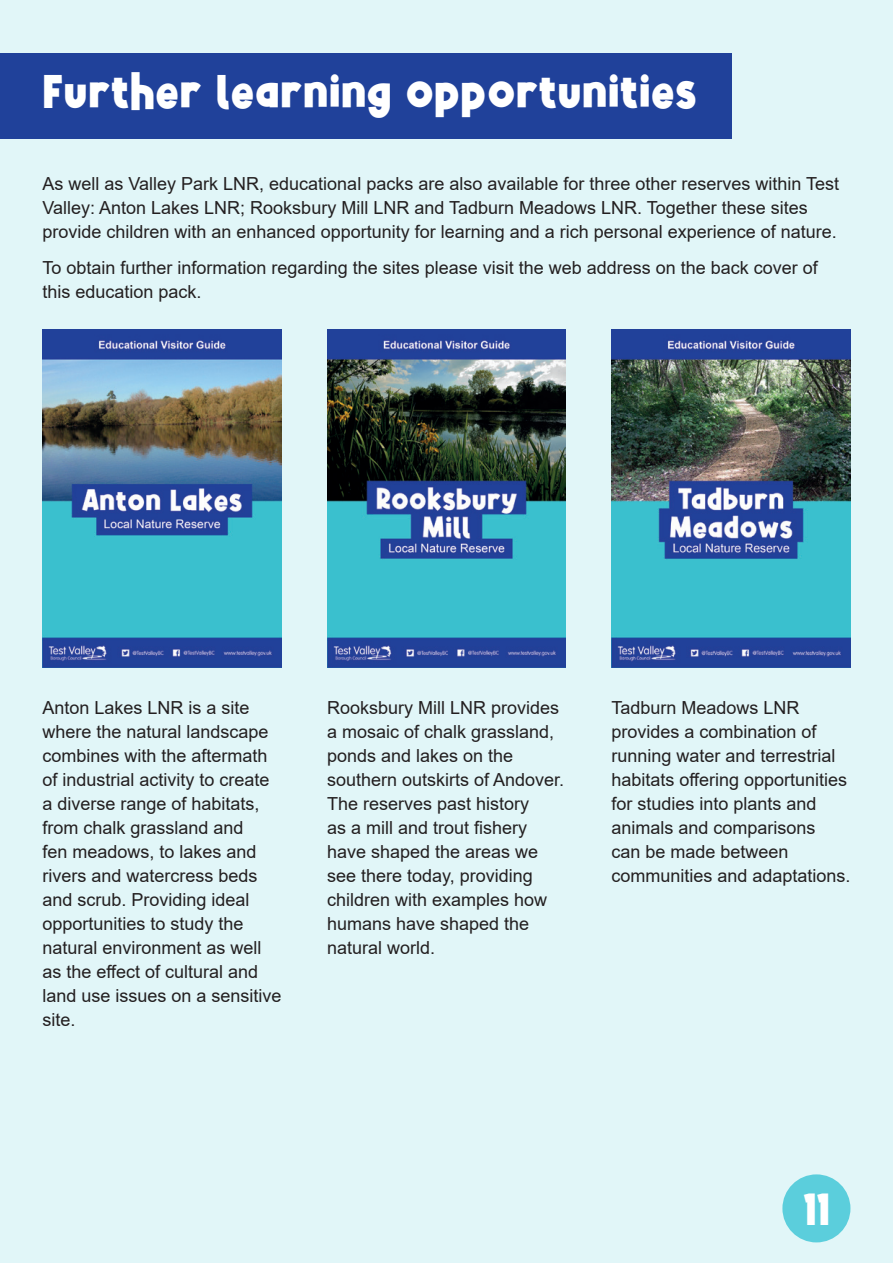
<style>
.page{position:relative;width:893px;height:1263px;background:#e1f6f8}
.page>*{position:absolute;margin:0;border:0;box-sizing:border-box;transform-origin:0 0}
.t1{font:45px "Alphakind";color:#fff}
.t2{font:42px "Alphakind";color:#fff}
.t3{font:18px/24px "Arial";color:#231f20}
</style>
<div class="page">
<div style="left:0;top:53px;width:731px;height:85px;background:#20419a"></div>
<img style="left:611px;top:330px;width:239px;height:337px">
<img style="left:43px;top:330px;width:238px;height:337px">
<img style="left:327px;top:330px;width:239px;height:337px">
<div style="left:782px;top:1174px;width:68px;height:68px;background:#5bcedc;border-radius:50%"></div>
<p class="t1" style="left:43px;top:64px;width:656px">Further learning opportunities</p>
<p class="t3" style="left:43px;top:171px;width:798px">As well as Valley Park LNR, educational packs are also available for three other reserves within Test<br>Valley: Anton Lakes LNR; Rooksbury Mill LNR and Tadburn Meadows LNR. Together these sites provide children with an enhanced opportunity for learning and a rich personal experience of nature.</p>
<p class="t3" style="left:43px;top:256px;width:777px">To obtain further information regarding the sites please visit the web address on the back cover of this education pack.</p>
<p class="t3" style="left:43px;top:695px;width:240px">Anton Lakes LNR is a site where the natural landscape combines with the aftermath of industrial activity to create a diverse range of habitats, from chalk grassland and<br>fen meadows, to lakes and rivers and watercress beds and scrub. Providing ideal opportunities to study the natural environment as well as the effect of cultural and land use issues on a sensitive site.</p>
<p class="t3" style="left:327px;top:695px;width:239px">Rooksbury Mill LNR provides a mosaic of chalk grassland, ponds and lakes on the southern outskirts of Andover.<br>The reserves past history<br>as a mill and trout fishery have shaped the areas we see there today, providing children with examples how humans have shaped the natural world.</p>
<p class="t3" style="left:611px;top:695px;width:240px">Tadburn Meadows LNR provides a combination of running water and terrestrial habitats offering opportunities for studies into plants and animals and comparisons<br>can be made between communities and adaptations.</p>
<h2 class="t2" style="left:803px;top:1184px;width:28px">11</h2>
</div>
